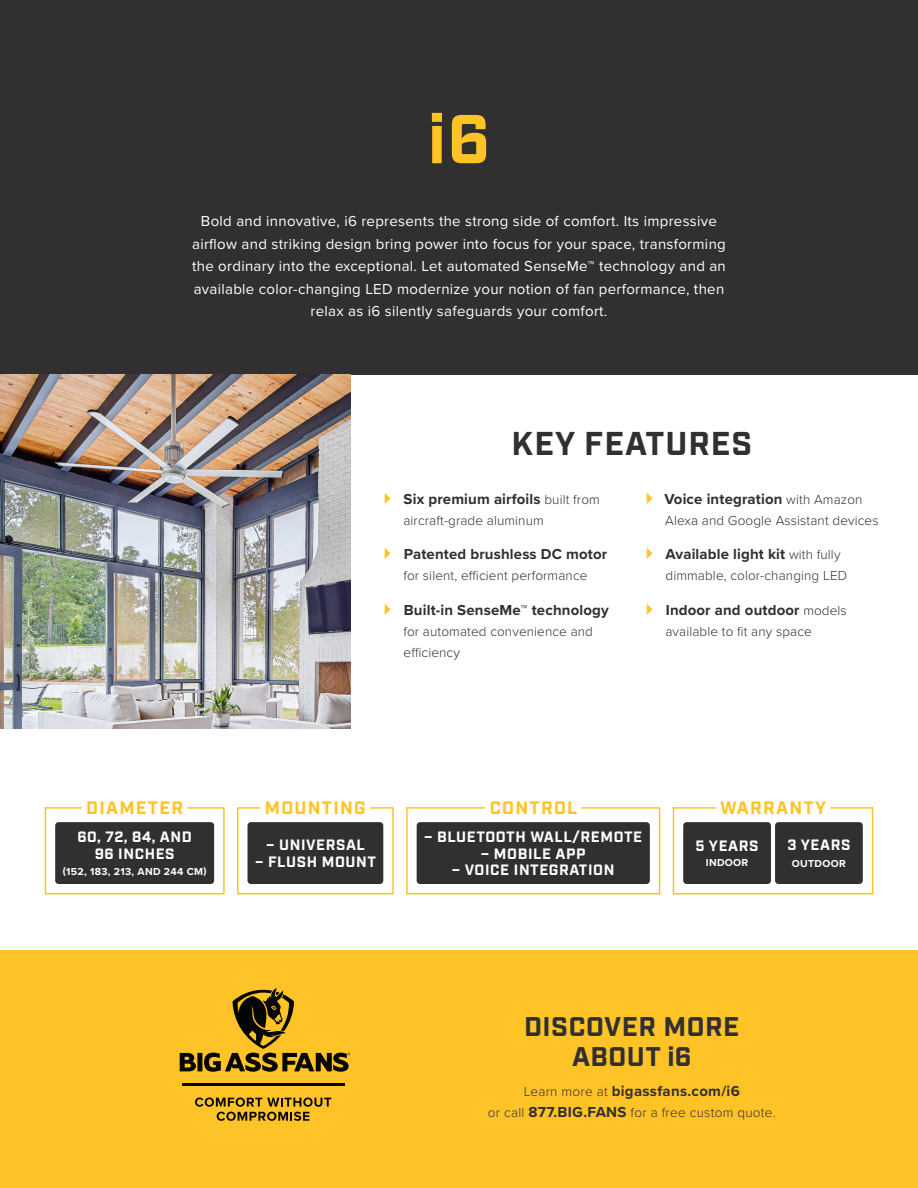
<style>
.page{position:relative;width:918px;height:1188px;background:#fff}
.page>*{position:absolute;margin:0;border:0;box-sizing:border-box;transform-origin:0 0}
.H2_RP{font:700 69px "Industry";color:#fec427}
.H3_RP{font:700 33px "Industry";letter-spacing:.03em;color:#312f30}
.H4_RP{font:700 27px/30px "Industry";letter-spacing:.02em;color:#312f30;text-align:center}
.t1{font:700 18px "Industry";letter-spacing:.07em;color:#fec427}
.Intro_body_RP{font:15px/22.5px "Proxima Nova";letter-spacing:.02em;color:#fff;text-align:center}
.Cutsheet_Front_body{font:700 15px "Proxima Nova";letter-spacing:.01em;color:#312f30}
.Key_Feature_Lockup{font:700 15px/16.5px "Industry";letter-spacing:.04em;color:#fff;text-align:center}
.Key_Feature_Lockup_S{font:700 15px "Industry";letter-spacing:.04em;color:#fff}
.Cutsheet_Front_body-2{font:300 13.5px/21px "Proxima Nova";letter-spacing:.01em;color:#312f30}
.Key_Feature_Lockup_S-2{font:700 10.5px "Proxima Nova";letter-spacing:.03em;color:#fff}
.s1{font-weight:300;font-size:13.5px}
.s2{font-weight:700;font-size:15px}
</style>
<div class="page">
<div style="left:0;top:0;width:918px;height:375px;background:#312f30"></div>
<div style="left:0;top:949px;width:918px;height:239px;background:#fec427"></div>
<img style="left:0;top:375px;width:350px;height:354px">
<div style="left:55px;top:822px;width:159px;height:62px;background:#312f30;border-radius:3px"></div>
<div style="left:45px;top:807px;width:180px;height:88px;border:2px solid #fec427"></div>
<div style="left:82px;top:800px;width:105px;height:14px;background:#fff"></div>
<div style="left:248px;top:822px;width:135px;height:62px;background:#312f30;border-radius:3px"></div>
<div style="left:237px;top:807px;width:157px;height:88px;border:2px solid #fec427"></div>
<div style="left:261px;top:800px;width:109px;height:14px;background:#fff"></div>
<div style="left:683px;top:822px;width:88px;height:62px;background:#312f30;border-radius:3px"></div>
<div style="left:775px;top:822px;width:88px;height:62px;background:#312f30;border-radius:3px"></div>
<div style="left:673px;top:807px;width:200px;height:88px;border:2px solid #fec427"></div>
<div style="left:716px;top:800px;width:114px;height:14px;background:#fff"></div>
<div style="left:417px;top:822px;width:233px;height:62px;background:#312f30;border-radius:3px"></div>
<div style="left:406px;top:807px;width:254px;height:88px;border:2px solid #fec427"></div>
<div style="left:486px;top:800px;width:95px;height:14px;background:#fff"></div>
<hr style="left:182px;top:1084px;width:162px;height:2px;background:#050504">
<svg style="left:195px;top:1098px;width:136px;height:23px"></svg>
<svg style="left:180px;top:988px;width:170px;height:84px"></svg>
<p class="H2_RP" style="left:428px;top:98px;width:64px">i6</p>
<p class="Intro_body_RP" style="left:192px;top:209px;width:535px">Bold and innovative, i6 represents the strong side of comfort. Its impressive airflow and striking design bring power into focus for your space, transforming the ordinary into the exceptional. Let automated SenseMe™ technology and an available color-changing LED modernize your notion of fan performance, then relax as i6 silently safeguards your comfort.</p>
<p class="H3_RP" style="left:512px;top:424px;width:242px">KEY FEATURES</p>
<p class="Cutsheet_Front_body" style="left:404px;top:487px;width:198px">Six premium airfoils <span class="s1">built from</span></p>
<p class="Cutsheet_Front_body-2" style="left:403px;top:509px;width:142px">aircraft-grade aluminum</p>
<p class="Cutsheet_Front_body" style="left:404px;top:543px;width:205px">Patented brushless DC motor</p>
<p class="Cutsheet_Front_body-2" style="left:403px;top:564px;width:186px">for silent, efficient performance</p>
<p class="Cutsheet_Front_body" style="left:404px;top:598px;width:206px">Built-in SenseMe™ technology</p>
<p class="Cutsheet_Front_body-2" style="left:403px;top:620px;width:191px">for automated convenience and efficiency</p>
<p class="Cutsheet_Front_body" style="left:664px;top:487px;width:200px">Voice integration <span class="s1">with Amazon</span></p>
<p class="Cutsheet_Front_body-2" style="left:665px;top:509px;width:215px">Alexa and Google Assistant devices</p>
<p class="Cutsheet_Front_body" style="left:665px;top:543px;width:177px">Available light kit <span class="s1">with fully</span></p>
<p class="Cutsheet_Front_body-2" style="left:666px;top:564px;width:183px">dimmable, color-changing LED</p>
<p class="Cutsheet_Front_body" style="left:666px;top:598px;width:183px">Indoor and outdoor <span class="s1">models</span></p>
<p class="Cutsheet_Front_body-2" style="left:665px;top:620px;width:148px">available to fit any space</p>
<p class="t1" style="left:86px;top:797px;width:99px">DIAMETER</p>
<p class="Key_Feature_Lockup" style="left:77px;top:830px;width:116px">60, 72, 84, AND<br>96 INCHES</p>
<p class="Key_Feature_Lockup_S-2" style="left:63px;top:863px;width:145px">(152, 183, 213, AND 244 CM)</p>
<p class="t1" style="left:265px;top:797px;width:102px">MOUNTING</p>
<p class="Key_Feature_Lockup" style="left:266px;top:838px;width:100px">– UNIVERSAL</p>
<p class="Key_Feature_Lockup" style="left:255px;top:854px;width:123px">– FLUSH MOUNT</p>
<p class="t1" style="left:490px;top:797px;width:89px">CONTROL</p>
<p class="Key_Feature_Lockup" style="left:424px;top:829px;width:220px">– BLUETOOTH WALL/REMOTE</p>
<p class="Key_Feature_Lockup" style="left:481px;top:846px;width:106px">– MOBILE APP</p>
<p class="Key_Feature_Lockup" style="left:452px;top:862px;width:164px">– VOICE INTEGRATION</p>
<p class="t1" style="left:720px;top:797px;width:107px">WARRANTY</p>
<p class="Key_Feature_Lockup" style="left:695px;top:838px;width:65px">5 YEARS</p>
<p class="Key_Feature_Lockup_S-2" style="left:706px;top:855px;width:44px">INDOOR</p>
<p class="Key_Feature_Lockup_S" style="left:787px;top:835px;width:65px">3 YEARS</p>
<p class="Key_Feature_Lockup_S-2" style="left:792px;top:856px;width:56px">OUTDOOR</p>
<p class="H4_RP" style="left:524px;top:1013px;width:217px">DISCOVER MORE<br>ABOUT i6</p>
<p class="Cutsheet_Front_body" style="left:524px;top:1079px;width:218px"><span class="s1">Learn more at</span> bigassfans.com/i6</p>
<p class="Cutsheet_Front_body-2" style="left:488px;top:1101px;width:289px">or call <span class="s2">877.BIG.FANS</span> for a free custom quote.</p>
</div>
